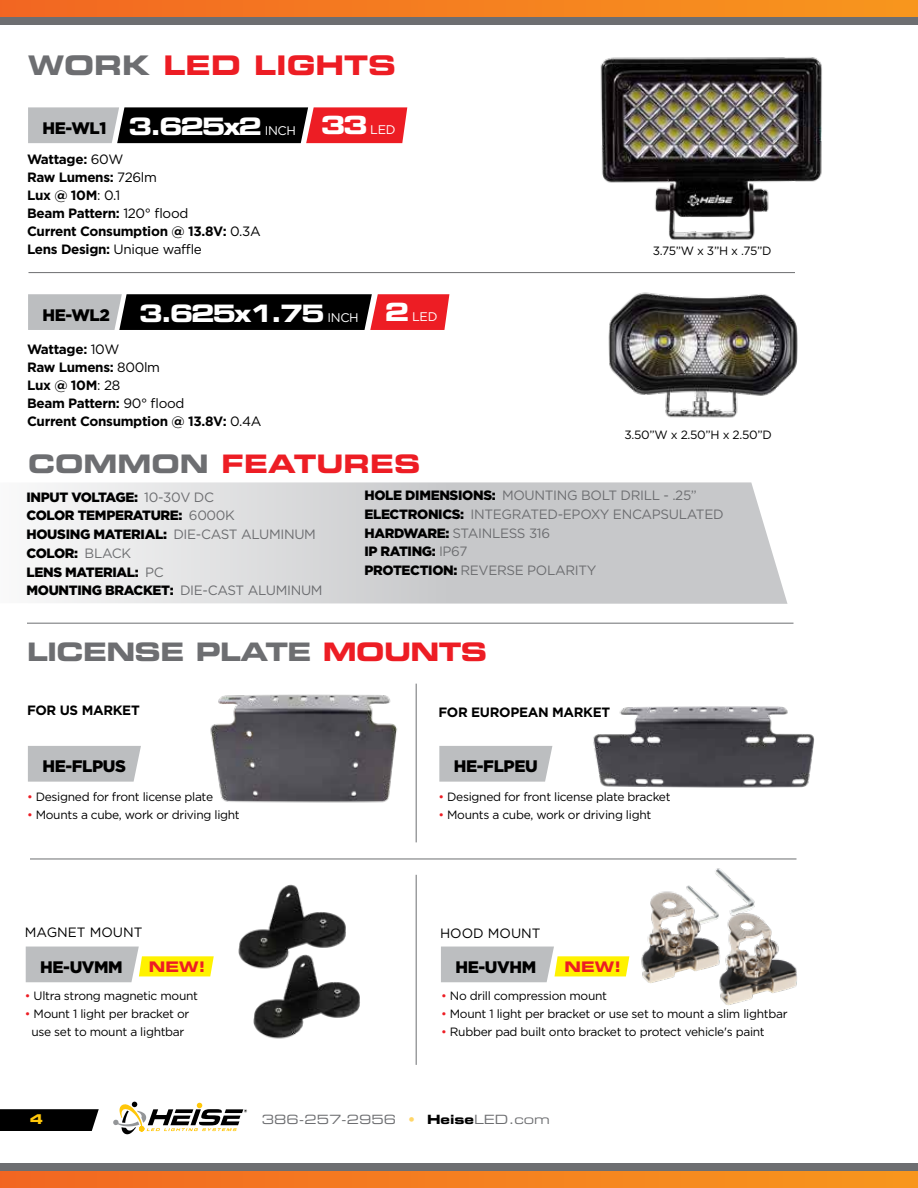
<style>
.page{position:relative;width:918px;height:1188px;background:#fff}
.page>*{position:absolute;margin:0;border:0;box-sizing:border-box;transform-origin:0 0}
.t1{font:27px "Eurostile Bold Extended Two";color:#ed1d24}
.t2{font:25.5px "Eurostile Bold Extended Two";letter-spacing:-.025em;color:#6d6e71}
.t3{font:25.5px "Eurostile Bold Extended Two";color:#ed1d24}
.t4{font:24px "Eurostile Bold Extended Two";letter-spacing:-.1em;color:#fff}
.t5{font:900 16.65px "Gotham HTF";letter-spacing:-.025em;color:#000}
.t6{font:14.55px "Eurostile Bold Extended Two";color:#ed1d24}
.t7{font:700 13.5px/18px "Gotham";letter-spacing:-.025em;color:#000}
.t8{font:900 13.5px/18.8px "Gotham HTF";letter-spacing:-.025em;color:#000}
.t9{font:13.5px/18.8px "Gotham";letter-spacing:-.025em;color:#6d6e71}
.t10{font:13.5px "Gotham";color:#000}
.t11{font:13.5px "Eurostile Bold Extended Two";color:#ffc709}
.t12{font:12.75px "Eurostile Extended Two";color:#6d6e71}
.t13{font:12px/18px "Gotham";letter-spacing:-.025em;color:#000;text-align:center}
.s1{color:#6d6e71}
.s2{font-family:"Gotham HTF";font-weight:900;font-size:16.65px;color:#000}
.s3{font-family:"Gotham";font-size:12.45px}
.s4{font-size:25.05px}
.s5{font-weight:400}
.s6{font-family:"Gotham";font-weight:400;color:#6d6e71}
.s7{font-family:"Gotham HTF";font-weight:900;color:#000}
.s8{color:#ed1d24}
.s9{color:#ffd668}
.s10{font-family:"Eurostile Bold Extended Two";color:#000}
</style>
<div class="page">
<svg style="left:0;top:1109px;width:99px;height:22px;background:#0b0b0b"></svg>
<svg style="left:113px;top:1102px;width:134px;height:33px"></svg>
<div style="left:0;top:0;width:918px;height:25px;background:linear-gradient(to right,#f26722,#f8971d)"></div>
<div style="left:0;top:17px;width:918px;height:8px;background:#6d6e71"></div>
<div style="left:0;top:1163px;width:918px;height:25px;background:linear-gradient(to right,#f26722,#f8971d)"></div>
<div style="left:0;top:1163px;width:918px;height:8px;background:#6d6e71"></div>
<svg style="left:28px;top:107px;width:379px;height:36px;background:#713e40"></svg>
<hr style="left:28px;top:272px;width:767px;height:1px;background:#6d6e71">
<img style="left:600px;top:57px;width:222px;height:183px">
<svg style="left:28px;top:294px;width:421px;height:36px;background:#5a3638"></svg>
<img style="left:608px;top:292px;width:190px;height:126px">
<svg style="left:44px;top:482px;width:744px;height:122px;background:#d5d5d7"></svg>
<hr style="left:27px;top:623px;width:767px;height:1px;background:#6d6e71">
<img style="left:210px;top:694px;width:187px;height:109px">
<div style="left:28px;top:746px;width:113px;height:36px;background:#bcbec0"></div>
<div style="left:439px;top:746px;width:113px;height:36px;background:#bcbec0"></div>
<img style="left:593px;top:706px;width:221px;height:82px">
<svg style="left:26px;top:947px;width:188px;height:35px"></svg>
<svg style="left:441px;top:947px;width:156px;height:35px;background:#d0cfac"></svg>
<img style="left:238px;top:884px;width:108px;height:70px">
<img style="left:720px;top:964px;width:77px;height:41px">
<img style="left:597px;top:868px;width:195px;height:129px">
<img style="left:239px;top:939px;width:121px;height:100px">
<hr style="left:30px;top:859px;width:766px;height:1px;background:#6d6e71">
<hr style="left:416px;top:684px;width:1px;height:158px;background:#6d6e71">
<hr style="left:416px;top:875px;width:1px;height:190px;background:#6d6e71">
<h1 class="t1" style="left:28px;top:46px;width:370px"><span class="s1">WORK</span> LED LIGHTS</h1>
<h3 class="t4" style="left:43px;top:109px;width:354px"><span class="s2">HE-WL1</span> 3.625x2 <span class="s3">INCH</span> <span class="s4">33</span> <span class="s3">LED</span></h3>
<p class="t7" style="left:27px;top:150px;width:235px">Wattage: <span class="s5">60W<br></span>Raw Lumens: <span class="s5">726lm<br></span>Lux @ 10M<span class="s5">: 0.1<br></span>Beam Pattern: <span class="s5">120° flood<br></span>Current Consumption @ 13.8V: <span class="s5">0.3A<br></span>Lens Design: <span class="s5">Unique waffle</span></p>
<h3 class="t4" style="left:43px;top:296px;width:396px"><span class="s2">HE-WL2</span> 3.625x1.75 <span class="s3">INCH</span> <span class="s4">2</span> <span class="s3">LED</span></h3>
<p class="t7" style="left:27px;top:340px;width:236px">Wattage: <span class="s5">10W<br></span>Raw Lumens: <span class="s5">800lm<br></span>Lux @ 10M<span class="s5">: 28<br></span>Beam Pattern: <span class="s5">90° flood<br></span>Current Consumption @ 13.8V: <span class="s5">0.4A</span></p>
<h2 class="t3" style="left:28px;top:446px;width:394px"><span class="s1">COMMON</span> FEATURES</h2>
<p class="t13" style="left:653px;top:241px;width:120px">3.75”W x 3”H x .75”D</p>
<p class="t13" style="left:624px;top:426px;width:149px">3.50”W x 2.50”H x 2.50”D</p>
<p class="t8" style="left:27px;top:487px;width:298px">INPUT VOLTAGE: <span class="s6">10-30V DC<br></span>COLOR TEMPERATURE: <span class="s6">6000K<br></span>HOUSING MATERIAL: <span class="s6">DIE-CAST ALUMINUM<br></span>COLOR: <span class="s6">BLACK<br></span>LENS MATERIAL: <span class="s6">PC<br></span>MOUNTING BRACKET: <span class="s6">DIE-CAST ALUMINUM</span></p>
<p class="t9" style="left:364px;top:486px;width:361px"><span class="s7">HOLE DIMENSIONS:</span> MOUNTING BOLT DRILL - .25”<br><span class="s7">ELECTRONICS:</span> INTEGRATED-EPOXY ENCAPSULATED<br><span class="s7">HARDWARE:</span> STAINLESS 316</p>
<p class="t8" style="left:364px;top:542px;width:105px">IP RATING: <span class="s6">IP67</span></p>
<p class="t9" style="left:364px;top:561px;width:234px"><span class="s7">PROTECTION:</span> REVERSE POLARITY</p>
<h2 class="t2" style="left:27px;top:634px;width:462px">LICENSE PLATE <span class="s8">MOUNTS</span></h2>
<p class="t7" style="left:27px;top:701px;width:114px">FOR US MARKET</p>
<p class="t7" style="left:438px;top:703px;width:173px">FOR EUROPEAN MARKET</p>
<h3 class="t5" style="left:42px;top:757px;width:85px">HE-FLPUS</h3>
<p class="t13" style="left:27px;top:788px;width:188px"><span class="s8">•</span> Designed for front license plate</p>
<p class="t13" style="left:27px;top:806px;width:214px"><span class="s8">•</span> Mounts a cube, work or driving light</p>
<h3 class="t5" style="left:454px;top:757px;width:85px">HE-FLPEU</h3>
<p class="t13" style="left:438px;top:788px;width:234px"><span class="s8">•</span> Designed for front license plate bracket</p>
<p class="t13" style="left:438px;top:806px;width:214px"><span class="s8">•</span> Mounts a cube, work or driving light</p>
<p class="t10" style="left:25px;top:924px;width:119px">MAGNET MOUNT</p>
<p class="t10" style="left:440px;top:926px;width:102px">HOOD MOUNT</p>
<p class="t6" style="left:149px;top:956px;width:58px">NEW!</p>
<p class="t6" style="left:565px;top:956px;width:58px">NEW!</p>
<p class="t13" style="left:25px;top:987px;width:175px"><span class="s8">•</span> Ultra strong magnetic mount</p>
<p class="t13" style="left:25px;top:1005px;width:166px"><span class="s8">•</span> Mount 1 light per bracket or use set to mount a lightbar</p>
<h3 class="t5" style="left:40px;top:957px;width:84px">HE-UVMM</h3>
<h3 class="t5" style="left:456px;top:957px;width:82px">HE-UVHM</h3>
<p class="t13" style="left:441px;top:987px;width:167px"><span class="s8">•</span> No drill compression mount</p>
<p class="t13" style="left:441px;top:1005px;width:348px"><span class="s8">•</span> Mount 1 light per bracket or use set to mount a slim lightbar</p>
<p class="t13" style="left:441px;top:1023px;width:325px"><span class="s8">•</span> Rubber pad built onto bracket to protect vehicle's paint</p>
<p class="t11" style="left:30px;top:1110px;width:15px">4</p>
<p class="t12" style="left:262px;top:1111px;width:290px">386-257-2956 <span class="s9">•</span> <span class="s10">Heise</span>LED.com</p>
</div>
